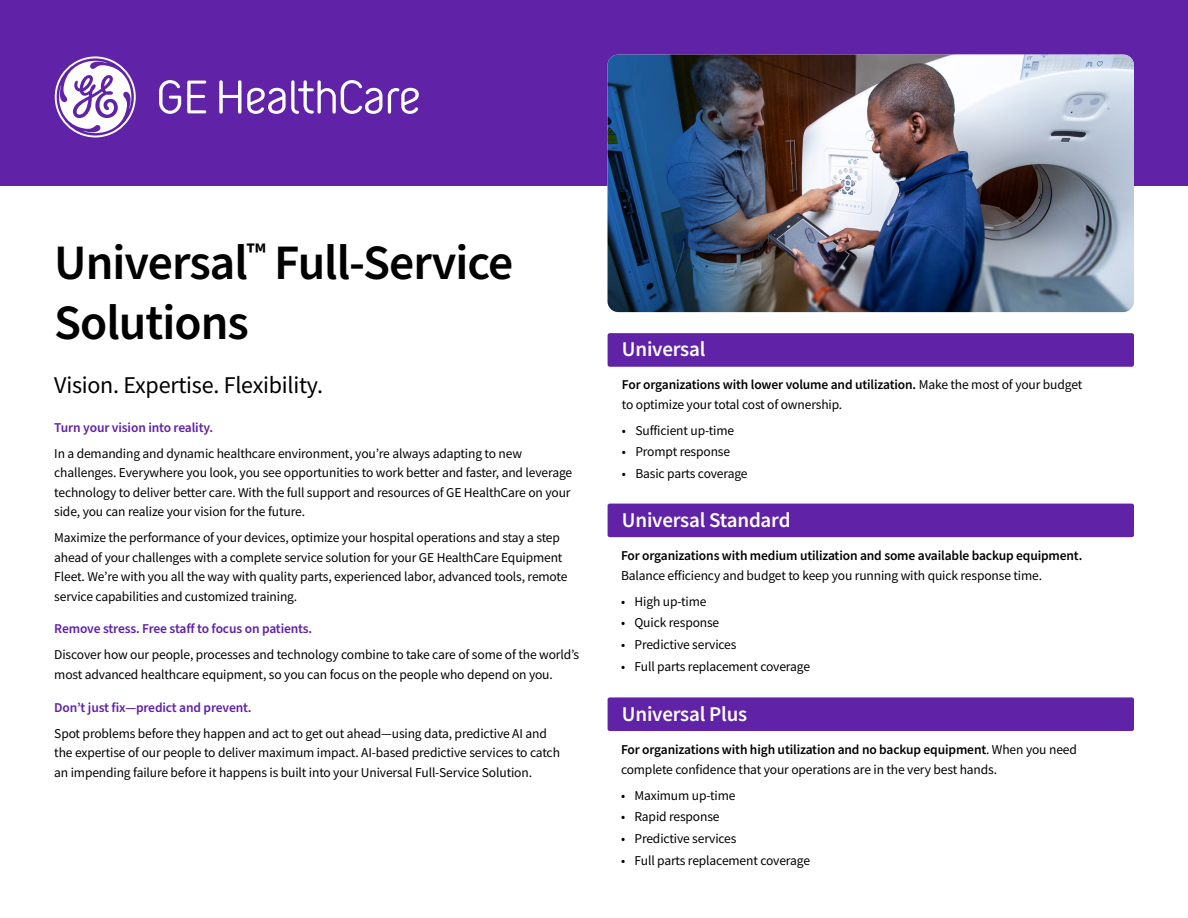
<style>
.page{position:relative;width:1188px;height:918px;background:#fff}
.page>*{position:absolute;margin:0;border:0;box-sizing:border-box;transform-origin:0 0}
.t1{font:600 49.5px/60px "Source Sans Pro";letter-spacing:-.02em;color:#000}
.t2{font:24px "Source Sans Pro";letter-spacing:-.01em;color:#000}
.t3{font:600 21px "Source Sans Pro";letter-spacing:-.01em;color:#fff}
.t4{font:13.5px/19.5px "Source Sans Pro";letter-spacing:-.01em;color:#000}
.t5{font:600 13.5px "Source Sans Pro";letter-spacing:-.01em;color:#6022a6}
.t6{font:600 13.5px "Source Sans Pro";letter-spacing:-.01em;color:#000}
.s1{font-weight:600}
</style>
<div class="page">
<div style="left:608px;top:333px;width:526px;height:34px;background:#6022a6;border-radius:2px"></div>
<div style="left:608px;top:504px;width:526px;height:33px;background:#6022a6;border-radius:2px"></div>
<div style="left:608px;top:697px;width:526px;height:34px;background:#6022a6;border-radius:2px"></div>
<div style="left:0;top:0;width:1188px;height:185px;background:#6022a6"></div>
<svg style="left:55px;top:56px;width:364px;height:81px"></svg>
<img style="left:608px;top:55px;width:526px;height:257px">
<h1 class="t1" style="left:54px;top:234px;width:460px">Universal<sup>™</sup> Full-Service<br>Solutions</h1>
<h2 class="t2" style="left:54px;top:370px;width:270px">Vision. Expertise. Flexibility.</h2>
<p class="t5" style="left:54px;top:418px;width:160px">Turn your vision into reality.</p>
<p class="t4" style="left:54px;top:444px;width:519px">In a demanding and dynamic healthcare environment, you’re always adapting to new challenges. Everywhere you look, you see opportunities to work better and faster, and leverage technology to deliver better care. With the full support and resources of GE HealthCare on your side, you can realize your vision for the future.</p>
<p class="t4" style="left:54px;top:528px;width:515px">Maximize the performance of your devices, optimize your hospital operations and stay a step ahead of your challenges with a complete service solution for your GE HealthCare Equipment Fleet. We’re with you all the way with quality parts, experienced labor, advanced tools, remote service capabilities and customized training.</p>
<p class="t5" style="left:54px;top:620px;width:260px">Remove stress. Free staff to focus on patients.</p>
<p class="t4" style="left:54px;top:645px;width:527px">Discover how our people, processes and technology combine to take care of some of the world’s most advanced healthcare equipment, so you can focus on the people who depend on you.</p>
<p class="t5" style="left:54px;top:698px;width:199px">Don’t just fix—predict and prevent.</p>
<p class="t4" style="left:54px;top:723px;width:507px">Spot problems before they happen and act to get out ahead—using data, predictive AI and the expertise of our people to deliver maximum impact. AI-based predictive services to catch an impending failure before it happens is built into your Universal Full-Service Solution.</p>
<h3 class="t3" style="left:622px;top:335px;width:85px">Universal</h3>
<p class="t4" style="left:622px;top:375px;width:462px"><span class="s1">For organizations with lower volume and utilization.</span> Make the most of your budget to optimize your total cost of ownership.</p>
<p class="t4" style="left:622px;top:420px;width:114px">• Sufficient up-time</p>
<p class="t4" style="left:622px;top:442px;width:110px">• Prompt response</p>
<p class="t4" style="left:622px;top:464px;width:127px">• Basic parts coverage</p>
<h3 class="t3" style="left:622px;top:506px;width:170px">Universal Standard</h3>
<p class="t6" style="left:621px;top:547px;width:463px">For organizations with medium utilization and some available backup equipment.</p>
<p class="t4" style="left:621px;top:566px;width:423px">Balance efficiency and budget to keep you running with quick response time.</p>
<p class="t4" style="left:621px;top:591px;width:87px">• High up-time</p>
<p class="t4" style="left:621px;top:613px;width:100px">• Quick response</p>
<p class="t4" style="left:621px;top:635px;width:117px">• Predictive services</p>
<p class="t4" style="left:621px;top:656px;width:191px">• Full parts replacement coverage</p>
<h3 class="t3" style="left:622px;top:700px;width:127px">Universal Plus</h3>
<p class="t4" style="left:621px;top:740px;width:457px"><span class="s1">For organizations with high utilization and no backup equipment</span>. When you need complete confidence that your operations are in the very best hands.</p>
<p class="t4" style="left:621px;top:785px;width:116px">• Maximum up-time</p>
<p class="t4" style="left:621px;top:807px;width:100px">• Rapid response</p>
<p class="t4" style="left:621px;top:829px;width:117px">• Predictive services</p>
<p class="t4" style="left:621px;top:850px;width:191px">• Full parts replacement coverage</p>
</div>
